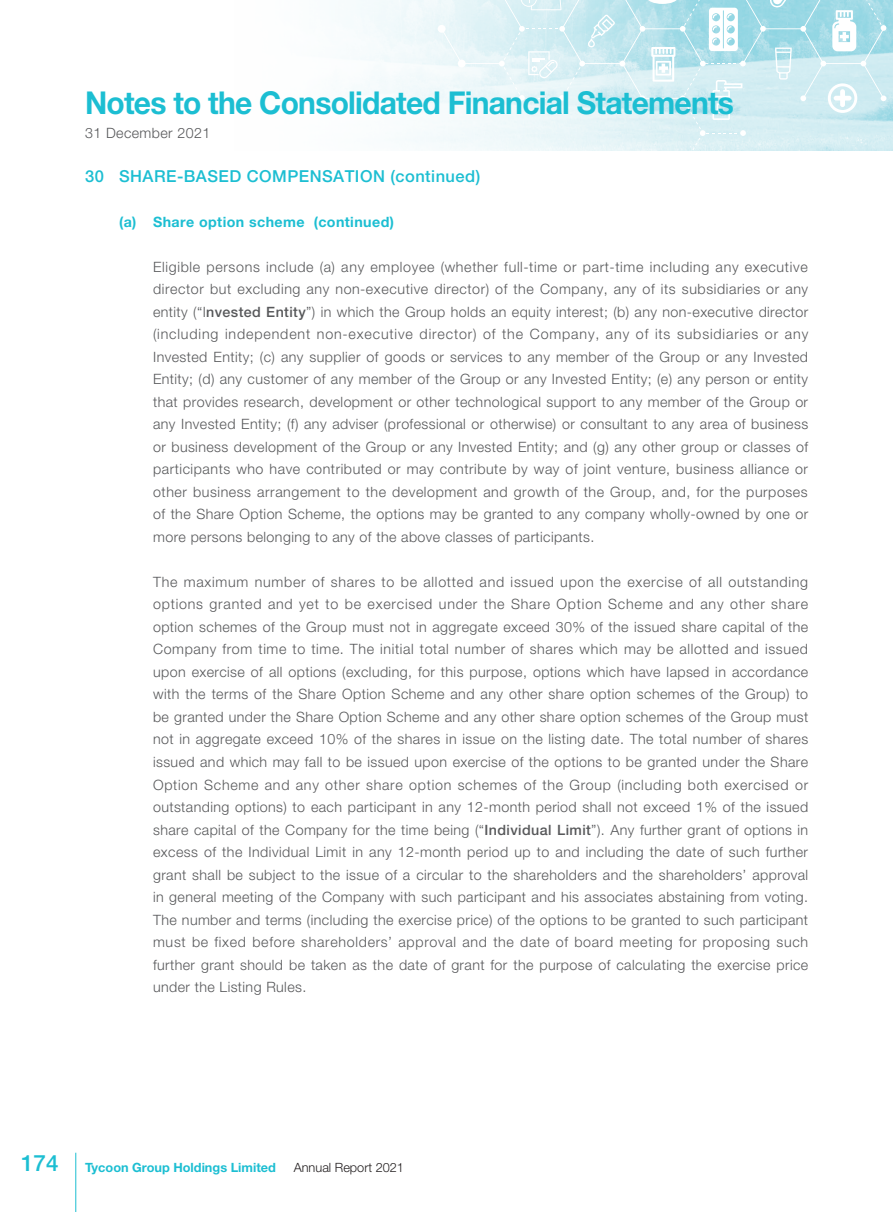
<style>
.page{position:relative;width:893px;height:1212px;background:#fff}
.page>*{position:absolute;margin:0;border:0;box-sizing:border-box;transform-origin:0 0}
.t1{font:700 31.5px "Helvetica Neue LT Std";letter-spacing:-.025em;color:#1cbed2;scale:.95 1}
.t2{font:500 16.5px "Helvetica Neue LT Std";letter-spacing:.03em;color:#1cbed2}
.t3{font:300 14.25px/22.5px "Helvetica Neue LT Std";letter-spacing:.03em;color:#57585a;text-align:justify}
.t4{font:700 14.25px "Helvetica Neue LT Std";letter-spacing:.03em;color:#1cbed2}
.t5{font:700 12.75px "Helvetica Neue LT Std";color:#1cbed2}
.t6{font:300 12.75px "Helvetica Neue LT Std";color:#231f20}
.s1{font-weight:500}
.s2{font-weight:500;font-size:22.5px}
</style>
<div class="page">
<hr style="left:75px;top:1153px;width:1px;height:59px;background:#1cbed2">
<svg style="left:438px;top:0;width:451px;height:151px;background:#d2ecf2"></svg>
<h1 class="t1" style="left:85px;top:83px;width:685px">Notes to the Consolidated Financial Statements</h1>
<p class="t3" style="left:85px;top:121px;width:127px">31 December 2021</p>
<p class="t2" style="left:85px;top:166px;width:397px">30 SHARE-BASED COMPENSATION (continued)</p>
<p class="t4" style="left:119px;top:213px;width:276px">(a) Share option scheme (continued)</p>
<p class="t3" style="left:153px;top:255px;width:657px">Eligible persons include (a) any employee (whether full-time or part-time including any executive director but excluding any non-executive director) of the Company, any of its subsidiaries or any entity (“I<span class="s1">nvested Entity</span>”) in which the Group holds an equity interest; (b) any non-executive director (including independent non-executive director) of the Company, any of its subsidiaries or any Invested Entity; (c) any supplier of goods or services to any member of the Group or any Invested Entity; (d) any customer of any member of the Group or any Invested Entity; (e) any person or entity that provides research, development or other technological support to any member of the Group or any Invested Entity; (f) any adviser (professional or otherwise) or consultant to any area of business or business development of the Group or any Invested Entity; and (g) any other group or classes of participants who have contributed or may contribute by way of joint venture, business alliance or other business arrangement to the development and growth of the Group, and, for the purposes of the Share Option Scheme, the options may be granted to any company wholly-owned by one or more persons belonging to any of the above classes of participants.</p>
<p class="t3" style="left:153px;top:570px;width:657px">The maximum number of shares to be allotted and issued upon the exercise of all outstanding options granted and yet to be exercised under the Share Option Scheme and any other share option schemes of the Group must not in aggregate exceed 30% of the issued share capital of the Company from time to time. The initial total number of shares which may be allotted and issued upon exercise of all options (excluding, for this purpose, options which have lapsed in accordance with the terms of the Share Option Scheme and any other share option schemes of the Group) to be granted under the Share Option Scheme and any other share option schemes of the Group must not in aggregate exceed 10% of the shares in issue on the listing date. The total number of shares issued and which may fall to be issued upon exercise of the options to be granted under the Share Option Scheme and any other share option schemes of the Group (including both exercised or outstanding options) to each participant in any 12-month period shall not exceed 1% of the issued share capital of the Company for the time being (“<span class="s1">Individual Limit</span>”). Any further grant of options in excess of the Individual Limit in any 12-month period up to and including the date of such further grant shall be subject to the issue of a circular to the shareholders and the shareholders’ approval in general meeting of the Company with such participant and his associates abstaining from voting.<br>The number and terms (including the exercise price) of the options to be granted to such participant must be fixed before shareholders’ approval and the date of board meeting for proposing such further grant should be taken as the date of grant for the purpose of calculating the exercise price under the Listing Rules.</p>
<p class="t5" style="left:21px;top:1159px;width:256px"><span class="s2">174</span> Tycoon Group Holdings Limited</p>
<p class="t6" style="left:294px;top:1159px;width:112px">Annual Report 2021</p>
</div>
